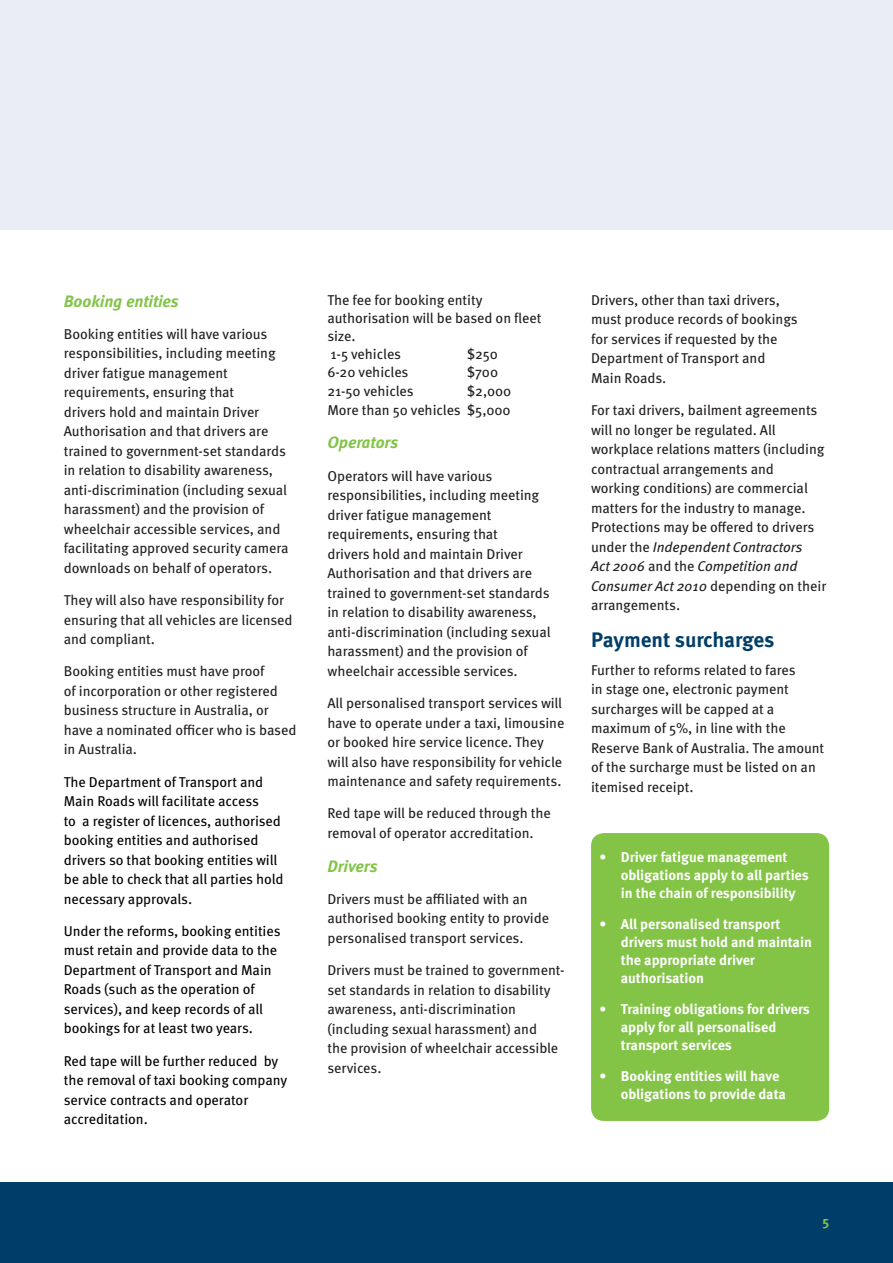
<style>
.page{position:relative;width:893px;height:1263px;background:#fff}
.page>*{position:absolute;margin:0;border:0;box-sizing:border-box;transform-origin:0 0}
.Sub_Heading_3{font:700 21px "Meta OT";letter-spacing:-.01em;color:#003e69}
.Green_italic_sub_hea{font:italic 700 16.5px "Meta OT";letter-spacing:-.005em;color:#83c447}
.Body_Copy{font:italic 700 16.5px "Meta OT";letter-spacing:-.005em;color:#83c447}
.Body_Copy-2{font:14.25px/19.5px "Meta OT";letter-spacing:-.005em;color:#231f20}
.Body_Copy-3{font:14.25px/19.5px "Meta OT";letter-spacing:-.005em;color:#040000}
.Body_Copy-4{font:700 14.25px/18px "Meta OT";letter-spacing:-.005em;color:#fff}
.t1{font:700 13.5px "Meta OT";color:#83c447}
.s1{font-style:italic}
</style>
<div class="page">
<div style="left:0;top:0;width:893px;height:229px;background:#eaeef4"></div>
<div style="left:0;top:1182px;width:893px;height:81px;background:#003e69"></div>
<hr style="left:0;top:0;width:1px;height:229px;background:#003e69">
<hr style="left:0;top:1182px;width:1px;height:81px;background:#eaeef4">
<div style="left:591px;top:833px;width:238px;height:288px;background:#83c447;border-radius:13px"></div>
<p class="Green_italic_sub_hea" style="left:64px;top:291px;width:117px">Booking entities</p>
<p class="Body_Copy-2" style="left:64px;top:324px;width:226px">Booking entities will have various responsibilities, including meeting driver fatigue management requirements, ensuring that<br>drivers hold and maintain Driver Authorisation and that drivers are trained to government-set standards in relation to disability awareness, anti-discrimination (including sexual harassment) and the provision of wheelchair accessible services, and facilitating approved security camera downloads on behalf of operators.</p>
<p class="Body_Copy-2" style="left:64px;top:590px;width:230px">They will also have responsibility for ensuring that all vehicles are licensed and compliant.</p>
<p class="Body_Copy-2" style="left:64px;top:662px;width:234px">Booking entities must have proof<br>of incorporation or other registered business structure in Australia, or have a nominated officer who is based in Australia.</p>
<p class="Body_Copy-3" style="left:64px;top:772px;width:221px">The Department of Transport and Main Roads will facilitate access<br>to a register of licences, authorised booking entities and authorised drivers so that booking entities will be able to check that all parties hold necessary approvals.</p>
<p class="Body_Copy-3" style="left:64px;top:921px;width:218px">Under the reforms, booking entities must retain and provide data to the Department of Transport and Main Roads (such as the operation of services), and keep records of all bookings for at least two years.</p>
<p class="Body_Copy-3" style="left:64px;top:1051px;width:225px">Red tape will be further reduced by the removal of taxi booking company service contracts and operator accreditation.</p>
<p class="Body_Copy-2" style="left:327px;top:291px;width:216px;line-height:18.1px">The fee for booking entity authorisation will be based on fleet size.</p>
<p class="Body_Copy-2" style="left:331px;top:345px;width:72px">1-5 vehicles</p>
<p class="Body_Copy-2" style="left:467px;top:345px;width:33px">$250</p>
<p class="Body_Copy-2" style="left:327px;top:363px;width:83px">6-20 vehicles</p>
<p class="Body_Copy-2" style="left:467px;top:363px;width:33px">$700</p>
<p class="Body_Copy-2" style="left:327px;top:381px;width:88px">21-50 vehicles</p>
<p class="Body_Copy-2" style="left:467px;top:381px;width:46px">$2,000</p>
<p class="Body_Copy-2" style="left:327px;top:400px;width:185px">More than 50 vehicles $5,000</p>
<p class="Green_italic_sub_hea" style="left:327px;top:432px;width:73px">Operators</p>
<p class="Body_Copy-2" style="left:327px;top:466px;width:225px">Operators will have various responsibilities, including meeting driver fatigue management requirements, ensuring that<br>drivers hold and maintain Driver Authorisation and that drivers are trained to government-set standards in relation to disability awareness, anti-discrimination (including sexual harassment) and the provision of wheelchair accessible services.</p>
<p class="Body_Copy-2" style="left:327px;top:693px;width:238px">All personalised transport services will have to operate under a taxi, limousine or booked hire service licence. They will also have responsibility for vehicle maintenance and safety requirements.</p>
<p class="Body_Copy-2" style="left:327px;top:804px;width:225px">Red tape will be reduced through the removal of operator accreditation.</p>
<p class="Body_Copy" style="left:327px;top:856px;width:52px">Drivers</p>
<p class="Body_Copy-2" style="left:327px;top:889px;width:223px">Drivers must be affiliated with an authorised booking entity to provide personalised transport services.</p>
<p class="Body_Copy-2" style="left:327px;top:960px;width:239px">Drivers must be trained to government&shy;set standards in relation to disability awareness, anti-discrimination (including sexual harassment) and<br>the provision of wheelchair accessible services.</p>
<p class="Body_Copy-2" style="left:591px;top:290px;width:208px">Drivers, other than taxi drivers, must produce records of bookings for services if requested by the<br>Department of Transport and<br>Main Roads.</p>
<p class="Body_Copy-2" style="left:591px;top:400px;width:237px">For taxi drivers, bailment agreements will no longer be regulated. All workplace relations matters (including contractual arrangements and working conditions) are commercial matters for the industry to manage.<br>Protections may be offered to drivers under the <span class="s1">Independent Contractors<br>Act 2006</span> and the <span class="s1">Competition and Consumer Act 2010</span> depending on their arrangements.</p>
<p class="Sub_Heading_3" style="left:591px;top:626px;width:185px">Payment surcharges</p>
<p class="Body_Copy-2" style="left:591px;top:660px;width:235px">Further to reforms related to fares<br>in stage one, electronic payment surcharges will be capped at a maximum of 5%, in line with the<br>Reserve Bank of Australia. The amount of the surcharge must be listed on an itemised receipt.</p>
<p class="Body_Copy-4" style="left:621px;top:848px;width:190px;text-indent:-21px">• Driver fatigue management obligations apply to all parties in the chain of responsibility</p>
<p class="Body_Copy-4" style="left:621px;top:915px;width:193px;text-indent:-21px">• All personalised transport drivers must hold and maintain the appropriate driver authorisation</p>
<p class="Body_Copy-4" style="left:621px;top:1000px;width:191px;text-indent:-21px">• Training obligations for drivers apply for all personalised transport services</p>
<p class="Body_Copy-4" style="left:621px;top:1067px;width:167px;text-indent:-21px">• Booking entities will have obligations to provide data</p>
<p class="t1" style="left:822px;top:1214px;width:8px">5</p>
</div>
